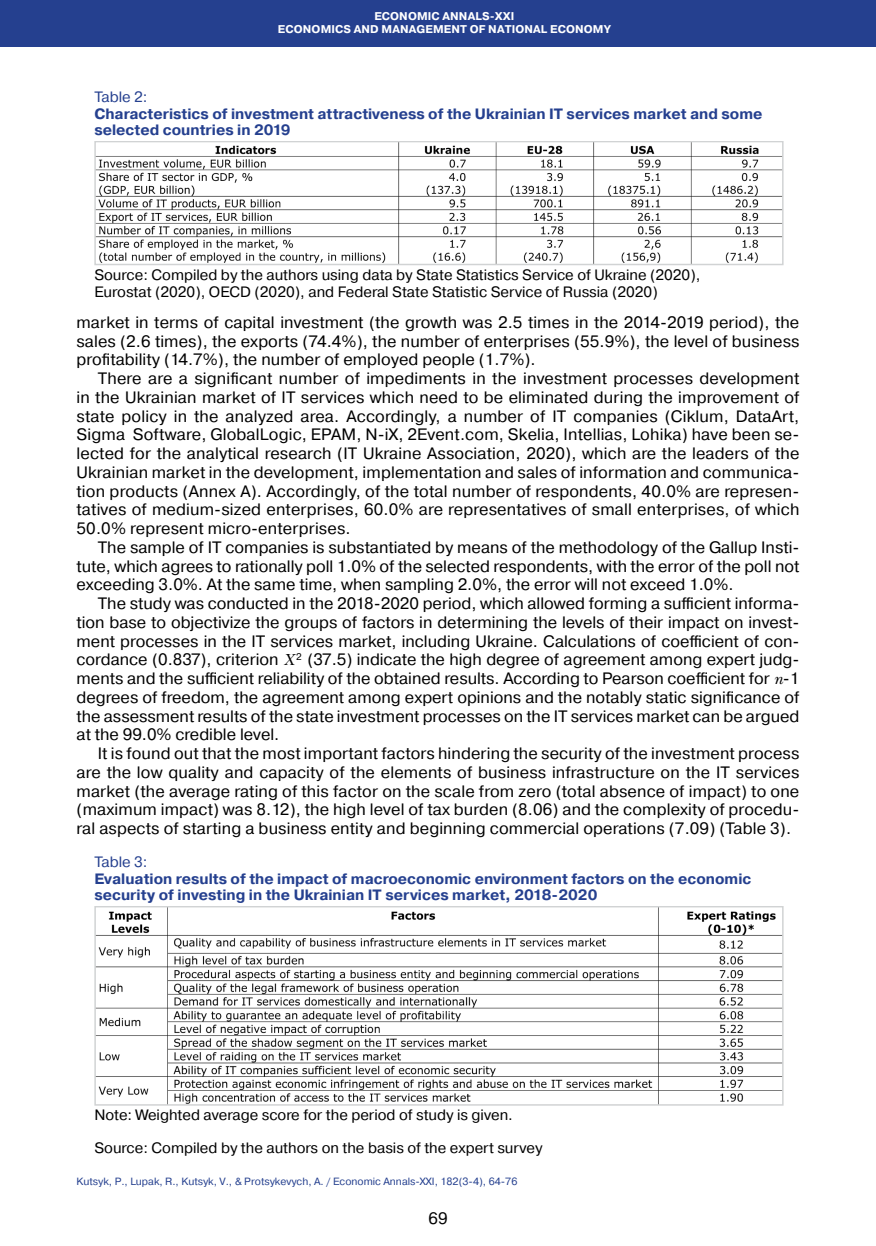
<style>
.page{position:relative;width:876px;height:1246px;background:#fff}
.page>*{position:absolute;margin:0;border:0;box-sizing:border-box;transform-origin:0 0}
.Абзац_2019{font:16.5px/18.8px "Pragmatica";letter-spacing:.01em;color:#000;text-align:justify}
.Таблицы__рисунки__по{font:15px "Pragmatica";color:#000}
.Таблицы___рисунки_ша{font:700 15px/16.5px "Pragmatica";color:#25408f}
.Таблицы___рисунки_ша-2{font:15px "Pragmatica";color:#25408f}
.Посада_2016{font:700 11.25px "Pragmatica";letter-spacing:.01em;color:#fff}
.Нижний_колонтитул_20{font:10.5px "Pragmatica";color:#25408f}
.s1{font-family:"New Baskerville C";font-style:italic}
</style>
<div class="page">
<div style="left:0;top:0;width:876px;height:47px;background:#25408f"></div>
<img style="left:97px;top:144px;width:683px;height:118px">
<div style="left:94px;top:141px;width:689px;height:124px;border:2px solid #d1d3d4"></div>
<img style="left:97px;top:909px;width:684px;height:194px">
<div style="left:94px;top:906px;width:690px;height:200px;border:2px solid #d1d3d4"></div>
<p class="Посада_2016" style="left:374px;top:9px;width:142px">ECONOMIC ANNALS-XXI</p>
<p class="Посада_2016" style="left:278px;top:22px;width:334px">ECONOMICS AND MANAGEMENT OF NATIONAL ECONOMY</p>
<p class="Таблицы___рисунки_ша-2" style="left:94px;top:88px;width:55px">Table 2:</p>
<p class="Таблицы___рисунки_ша" style="left:94px;top:105px;width:670px">Characteristics of investment attractiveness of the Ukrainian IT services market and some selected countries in 2019</p>
<p class="Таблицы__рисунки__по" style="left:94px;top:266px;width:608px">Source: Compiled by the authors using data by State Statistics Service of Ukraine (2020),</p>
<p class="Таблицы__рисунки__по" style="left:94px;top:282px;width:565px">Eurostat (2020), OECD (2020), and Federal State Statistic Service of Russia (2020)</p>
<p class="Абзац_2019" style="left:77px;top:313px;width:724px">market in terms of capital investment (the growth was 2.5 times in the 2014-2019 period), the sales (2.6 times), the exports (74.4%), the number of enterprises (55.9%), the level of business profitability (14.7%), the number of employed people (1.7%).</p>
<p class="Абзац_2019" style="left:77px;top:369px;width:724px;text-align:left;text-indent:21px">There are a significant number of impediments in the investment processes development in the Ukrainian market of IT services which need to be eliminated during the improvement of state policy in the analyzed area. Accordingly, a number of IT companies (Ciklum, DataArt, Sigma -Software, GlobalLogic, EPAM, N-iX, 2Event.com, Skelia, Intellias, Lohika) have been se&shy;lected for the analytical research (IT Ukraine Association, 2020), which are the leaders of the Ukrainian market in the development, implementation and sales of information and communica&shy;tion products (Annex A). Accordingly, of the total number of respondents, 40.0% are represen&shy;tatives of medium-sized enterprises, 60.0% are representatives of small enterprises, of which 50.0% represent micro-enterprises.</p>
<p class="Абзац_2019" style="left:77px;top:538px;width:724px;text-indent:21px">The sample of IT companies is substantiated by means of the methodology of the Gallup Insti&shy;tute, which agrees to rationally poll 1.0% of the selected respondents, with the error of the poll not exceeding 3.0%. At the same time, when sampling 2.0%, the error will not exceed 1.0%.</p>
<p class="Абзац_2019" style="left:77px;top:594px;width:724px;text-indent:21px">The study was conducted in the 2018-2020 period, which allowed forming a sufficient informa&shy;tion base to objectivize the groups of factors in determining the levels of their impact on invest&shy;ment processes in the IT services market, including Ukraine. Calculations of coefficient of con&shy;cordance (0.837), criterion <span class="s1">X</span><sup>2</sup> (37.5) indicate the high degree of agreement among expert judg&shy;ments and the sufficient reliability of the obtained results. According to Pearson coefficient for <span class="s1">n</span>-1 degrees of freedom, the agreement among expert opinions and the notably static significance of the assessment results of the state investment processes on the IT services market can be argued at the 99.0% credible level.</p>
<p class="Абзац_2019" style="left:77px;top:744px;width:724px;text-align:left;text-indent:21px">It is found out that the most important factors hindering the security of the investment process are the low quality and capacity of the elements of business infrastructure on the IT services market (the average rating of this factor on the scale from zero (total absence of impact) to one (maximum impact) was 8.12), the high level of tax burden (8.06) and the complexity of procedu&shy;ral aspects of starting a business entity and beginning commercial operations (7.09) (Table 3).</p>
<p class="Таблицы___рисунки_ша-2" style="left:94px;top:853px;width:55px">Table 3:</p>
<p class="Таблицы___рисунки_ша" style="left:94px;top:870px;width:659px">Evaluation results of the impact of macroeconomic environment factors on the economic security of investing in the Ukrainian IT services market, 2018-2020</p>
<p class="Таблицы__рисунки__по" style="left:94px;top:1105px;width:420px">Note: Weighted average score for the period of study is given.</p>
<p class="Таблицы__рисунки__по" style="left:94px;top:1138px;width:450px">Source: Compiled by the authors on the basis of the expert survey</p>
<p class="Нижний_колонтитул_20" style="left:77px;top:1174px;width:442px">Kutsyk, P., Lupak, R., Kutsyk, V., &amp; Protsykevych, A. / Economic Annals-XXI, 182(3-4), 64-76</p>
<p class="Абзац_2019" style="left:428px;top:1210px;width:21px">69</p>
</div>
